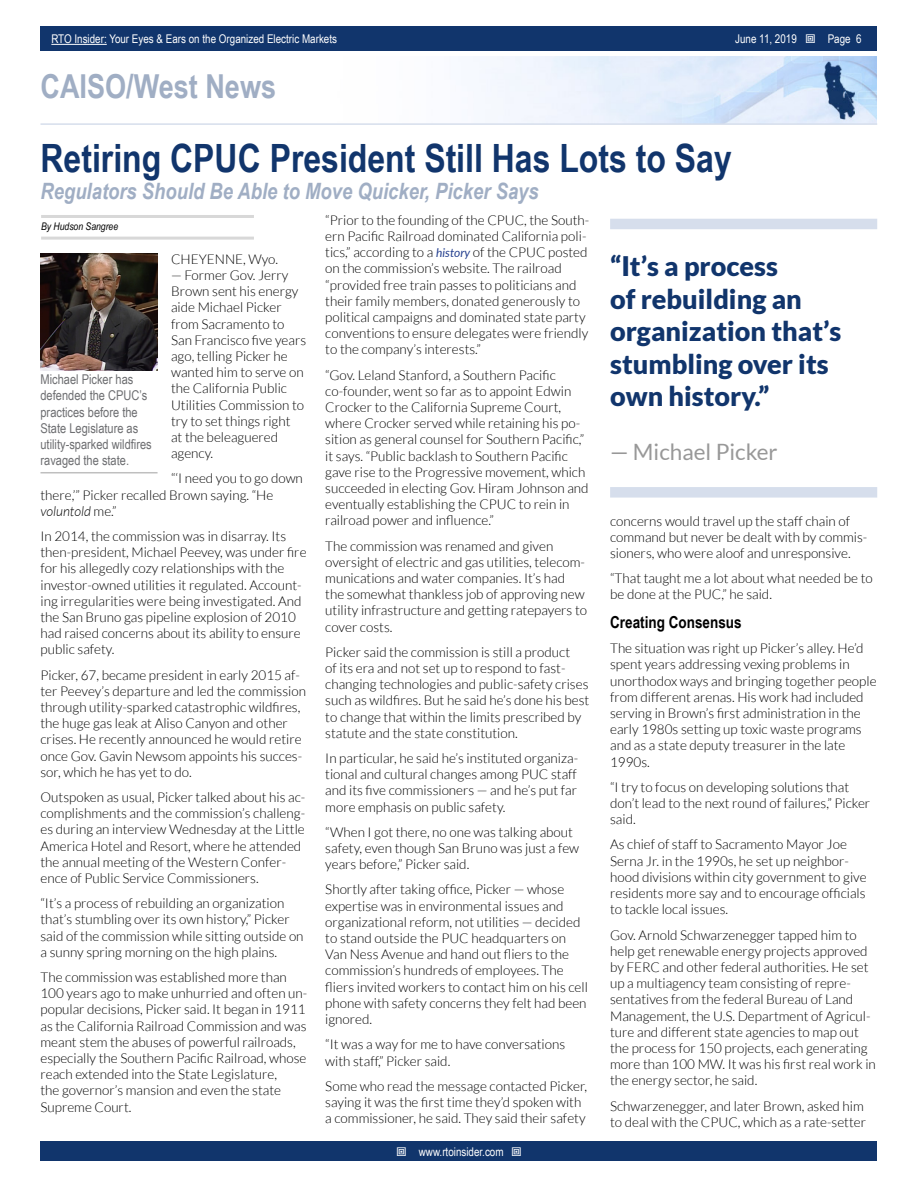
<style>
.page{position:relative;width:918px;height:1188px;background:#fff}
.page>*{position:absolute;margin:0;border:0;box-sizing:border-box;transform-origin:0 0}
.t1{font:700 39px "Arial Narrow";color:#11356c}
.t2{font:700 33px "Arial Narrow";color:#a0aec4}
.t3{font:900 27px/32.4px "Lato";color:#11356c}
.t4{font:italic 700 22.5px "Arial Narrow";color:#a0aec4}
.t5{font:22.5px "Lato";color:#989898}
.t6{font:700 16.5px "Arial Narrow";color:#000}
.t7{font:300 13.5px/16.2px "Lato";color:#000}
.t8{font:13.5px/16.2px "Arial Narrow";color:#6d6e71}
.t9{font:12px "Arial Narrow";color:#fff}
.t10{font:italic 10.5px "Arial Narrow";color:#000}
.s1{font-style:inherit}
.s2{font-weight:400;font-style:italic;font-size:12px;color:#25408f}
.s3{font-style:italic}
</style>
<div class="page">
<div style="left:41px;top:1142px;width:836px;height:19px;background:#11356c"></div>
<div style="left:41px;top:27px;width:836px;height:24px;background:#11356c"></div>
<hr style="left:51px;top:44px;width:56px;height:1px;background:#fff">
<img style="left:485px;top:56px;width:392px;height:67px">
<hr style="left:40px;top:123px;width:837px;height:2px;background:#d6deec">
<hr style="left:41px;top:215px;width:213px;height:3px;background:#d8d8d8">
<hr style="left:41px;top:237px;width:213px;height:3px;background:#d8d8d8">
<img style="left:40px;top:253px;width:118px;height:117px">
<hr style="left:40px;top:472px;width:118px;height:1px;background:#bfbfbf">
<div style="left:610px;top:219px;width:267px;height:10px;background:#d6deec"></div>
<div style="left:610px;top:487px;width:267px;height:11px;background:#d6deec"></div>
<p class="t9" style="left:51px;top:30px;width:287px">RTO Insider: Your Eyes &amp; Ears on the Organized Electric Markets</p>
<p class="t9" style="left:735px;top:30px;width:63px">June 11, <span class="s1">2019</span></p>
<p class="t9" style="left:828px;top:30px;width:35px">Page 6</p>
<h2 class="t2" style="left:40px;top:61px;width:237px">CAISO/West News</h2>
<h1 class="t1" style="left:40px;top:129px;width:693px">Retiring CPUC President Still Has Lots to Say</h1>
<h3 class="t4" style="left:40px;top:174px;width:500px">Regulators Should Be Able to Move Quicker, Picker Says</h3>
<p class="t10" style="left:41px;top:219px;width:79px">By Hudson Sangree</p>
<p class="t7" style="left:325px;top:212px;width:266px">“Prior to the founding of the CPUC, the South&shy;ern Pacific Railroad dominated California poli&shy;tics,” according to a <span class="s2">history</span> of the CPUC posted on the commission’s website. The railroad “provided free train passes to politicians and their family members, donated generously to political campaigns and dominated state party conventions to ensure delegates were friendly to the company’s interests.”</p>
<p class="t7" style="left:325px;top:367px;width:265px">“Gov. Leland Stanford, a Southern Pacific co-founder, went so far as to appoint Edwin Crocker to the California Supreme Court, where Crocker served while retaining his po&shy;sition as general counsel for Southern Pacific,” it says. “Public backlash to Southern Pacific gave rise to the Progressive movement, which succeeded in electing Gov. Hiram Johnson and eventually establishing the CPUC to rein in railroad power and influence.”</p>
<p class="t7" style="left:325px;top:538px;width:263px">The commission was renamed and given oversight of electric and gas utilities, telecom&shy;munications and water companies. It’s had the somewhat thankless job of approving new utility infrastructure and getting ratepayers to cover costs.</p>
<p class="t7" style="left:325px;top:644px;width:266px">Picker said the commission is still a product<br>of its era and not set up to respond to fast&shy;changing technologies and public-safety crises such as wildfires. But he said he’s done his best to change that within the limits prescribed by statute and the state constitution.</p>
<p class="t7" style="left:325px;top:750px;width:255px;text-align:justify">In particular, he said he’s instituted organiza&shy;tional and cultural changes among PUC staff and its five commissioners — and he’s put far more emphasis on public safety.</p>
<p class="t7" style="left:325px;top:824px;width:255px">“When I got there, no one was talking about safety, even though San Bruno was just a few years before,” Picker said.</p>
<p class="t7" style="left:325px;top:882px;width:264px">Shortly after taking office, Picker — whose expertise was in environmental issues and organizational reform, not utilities — decided to stand outside the PUC headquarters on Van Ness Avenue and hand out fliers to the commission’s hundreds of employees. The fliers invited workers to contact him on his cell phone with safety concerns they felt had been ignored.</p>
<p class="t7" style="left:325px;top:1036px;width:241px">“It was a way for me to have conversations with staff,” Picker said.</p>
<p class="t7" style="left:325px;top:1078px;width:263px">Some who read the message contacted Picker, saying it was the first time they’d spoken with a commissioner, he said. They said their safety</p>
<p class="t7" style="left:171px;top:251px;width:109px">CHEYENNE, Wyo.</p>
<p class="t7" style="left:171px;top:267px;width:137px">— Former Gov. Jerry<br>Brown sent his energy aide Michael Picker from Sacramento to<br>San Francisco five years ago, telling Picker he wanted him to serve on the California Public<br>Utilities Commission to try to set things right<br>at the beleaguered agency.</p>
<p class="t7" style="left:41px;top:471px;width:264px;text-indent:131px">“‘I need you to go down there,’” Picker recalled Brown saying. “He <span class="s3">voluntold</span> me.”</p>
<p class="t7" style="left:41px;top:528px;width:268px">In 2014, the commission was in disarray. Its then-president, Michael Peevey, was under fire for his allegedly cozy relationships with the investor-owned utilities it regulated. Account&shy;ing irregularities were being investigated. And the San Bruno gas pipeline explosion of 2010 had raised concerns about its ability to ensure public safety.</p>
<p class="t7" style="left:41px;top:667px;width:267px">Picker, 67, became president in early 2015 af&shy;ter Peevey’s departure and led the commission through utility-sparked catastrophic wildfires, the huge gas leak at Aliso Canyon and other crises. He recently announced he would retire once Gov. Gavin Newsom appoints his succes&shy;sor, which he has yet to do.</p>
<p class="t7" style="left:41px;top:789px;width:266px">Outspoken as usual, Picker talked about his ac&shy;complishments and the commission’s challeng&shy;es during an interview Wednesday at the Little America Hotel and Resort, where he attended the annual meeting of the Western Confer&shy;ence of Public Service Commissioners.</p>
<p class="t7" style="left:41px;top:895px;width:265px">“It’s a process of rebuilding an organization that’s stumbling over its own history,” Picker said of the commission while sitting outside on a sunny spring morning on the high plains.</p>
<p class="t7" style="left:41px;top:969px;width:268px">The commission was established more than 100 years ago to make unhurried and often un&shy;popular decisions, Picker said. It began in 1911 as the California Railroad Commission and was meant stem the abuses of powerful railroads, especially the Southern Pacific Railroad, whose reach extended into the State Legislature,<br>the governor’s mansion and even the state Supreme Court.</p>
<h3 class="t3" style="left:610px;top:250px;width:233px">“It’s a process<br>of rebuilding an organization that’s stumbling over its own history.”</h3>
<h3 class="t5" style="left:610px;top:439px;width:169px">— Michael Picker</h3>
<p class="t8" style="left:40px;top:371px;width:113px">Michael Picker has defended the CPUC’s practices before the<br>State Legislature as utility-sparked wildfires ravaged the state.</p>
<p class="t7" style="left:610px;top:513px;width:259px">concerns would travel up the staff chain of command but never be dealt with by commis&shy;sioners, who were aloof and unresponsive.</p>
<p class="t7" style="left:610px;top:570px;width:264px">“That taught me a lot about what needed be to be done at the PUC,” he said.</p>
<p class="t6" style="left:610px;top:610px;width:133px">Creating Consensus</p>
<p class="t7" style="left:610px;top:640px;width:268px">The situation was right up Picker’s alley. He’d spent years addressing vexing problems in unorthodox ways and bringing together people from different arenas. His work had included serving in Brown’s first administration in the early 1980s setting up toxic waste programs and as a state deputy treasurer in the late 1990s.</p>
<p class="t7" style="left:610px;top:779px;width:262px">“I try to focus on developing solutions that don’t lead to the next round of failures,” Picker said.</p>
<p class="t7" style="left:610px;top:837px;width:258px">As chief of staff to Sacramento Mayor Joe Serna Jr. in the 1990s, he set up neighbor&shy;hood divisions within city government to give residents more say and to encourage officials to tackle local issues.</p>
<p class="t7" style="left:610px;top:927px;width:267px">Gov. Arnold Schwarzenegger tapped him to help get renewable energy projects approved by FERC and other federal authorities. He set up a multiagency team consisting of repre&shy;sentatives from the federal Bureau of Land Management, the U.S. Department of Agricul&shy;ture and different state agencies to map out the process for 150 projects, each generating more than 100 MW. It was his first real work in the energy sector, he said.</p>
<p class="t7" style="left:610px;top:1098px;width:258px">Schwarzenegger, and later Brown, asked him to deal with the CPUC, which as a rate-setter</p>
<p class="t9" style="left:419px;top:1143px;width:86px">www.rtoinsider.com</p>
</div>
